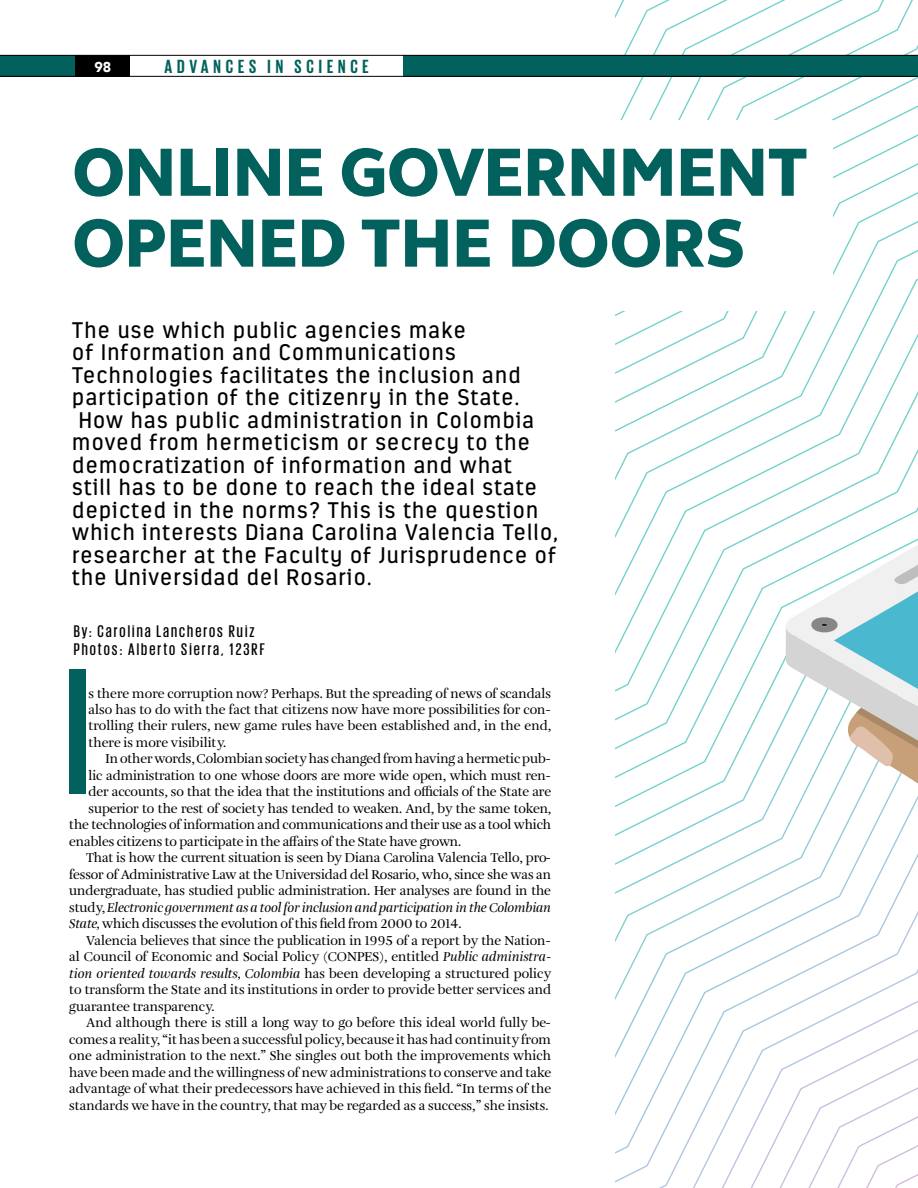
<style>
.page{position:relative;width:918px;height:1188px;background:#fff}
.page>*{position:absolute;margin:0;border:0;box-sizing:border-box;transform-origin:0 0}
.t1{font:500 183.9px "Giorgio Sans";color:#02615c}
.t2{font:800 70.05px/70.9px "FS Elliot Pro";color:#02615c;scale:.94 1}
.t3{font:22.5px/22.5px "Estandar";letter-spacing:.06em;color:#000}
.t4{font:700 19.5px "Giorgio Sans";letter-spacing:.25em;color:#02615c}
.t5{font:500 17.25px/18px "Giorgio Sans";letter-spacing:.12em;color:#000}
.t6{font:900 14.25px "Avenir";color:#fff}
.t7{font:13.5px/16.5px "Amalia Pro";letter-spacing:-.01em;color:#000;text-align:justify}
.t8{font:italic 13.5px "Amalia Pro";letter-spacing:-.01em;color:#000}
.s1{font-style:normal}
.s2{font-style:italic}
</style>
<div class="page">
<svg style="left:615px;top:0;width:303px;height:1188px"></svg>
<svg style="left:0;top:55px;width:918px;height:22px"></svg>
<div style="left:111px;top:120px;width:722px;height:190px;background:#fff"></div>
<svg style="left:786px;top:927px;width:132px;height:34px"></svg>
<svg style="left:784px;top:456px;width:134px;height:471px"></svg>
<svg style="left:810px;top:485px;width:108px;height:472px"></svg>
<svg style="left:917px;top:285px;width:1px;height:34px"></svg>
<p class="t6" style="left:95px;top:55px;width:18px">98</p>
<h3 class="t4" style="left:165px;top:57px;width:206px">ADVANCES IN SCIENCE</h3>
<h2 class="t2" style="left:73px;top:136px;width:783px">ONLINE GOVERNMENT<br>OPENED THE DOORS</h2>
<p class="t3" style="left:72px;top:319px;width:487px">The use which public agencies make<br>of Information and Communications Technologies facilitates the inclusion and participation of the citizenry in the State.<br>How has public administration in Colombia moved from hermeticism or secrecy to the democratization of information and what<br>still has to be done to reach the ideal state depicted in the norms? This is the question which interests Diana Carolina Valencia Tello, researcher at the Faculty of Jurisprudence of the Universidad del Rosario.</p>
<p class="t5" style="left:74px;top:622px;width:192px">By: Carolina Lancheros Ruiz<br>Photos: Alberto Sierra, 123RF</p>
<h1 class="t1" style="left:64px;top:641px;width:28px">I</h1>
<p class="t7" style="left:89px;top:685px;width:464px">s there more corruption now? Perhaps. But the spreading of news of scandals also has to do with the fact that citizens now have more possibilities for con&shy;trolling their rulers, new game rules have been established and, in the end, there is more visibility.</p>
<p class="t7" style="left:106px;top:751px;width:447px">In other words, Colombian society has changed from having a hermetic pub-</p>
<p class="t7" style="left:89px;top:768px;width:464px">lic administration to one whose doors are more wide open, which must ren-</p>
<p class="t7" style="left:89px;top:784px;width:464px">der accounts, so that the idea that the institutions and officials of the State are</p>
<p class="t7" style="left:89px;top:801px;width:464px">superior to the rest of society has tended to weaken. And, by the same token,</p>
<p class="t7" style="left:69px;top:817px;width:483px">the technologies of information and communications and their use as a tool which</p>
<p class="t7" style="left:69px;top:834px;width:393px">enables citizens to participate in the affairs of the State have grown.</p>
<p class="t7" style="left:86px;top:850px;width:466px">That is how the current situation is seen by Diana Carolina Valencia Tello, pro-</p>
<p class="t7" style="left:69px;top:867px;width:483px">fessor of Administrative Law at the Universidad del Rosario, who, since she was an</p>
<p class="t7" style="left:69px;top:883px;width:483px">undergraduate, has studied public administration. Her analyses are found in the</p>
<p class="t8" style="left:69px;top:899px;width:483px"><span class="s1">study,</span> Electronic government as a tool for inclusion and participation in the Colombian</p>
<p class="t7" style="left:69px;top:916px;width:394px"><span class="s2">State,</span> which discusses the evolution of this field from 2000 to 2014.</p>
<p class="t7" style="left:86px;top:933px;width:466px">Valencia believes that since the publication in 1995 of a report by the Nation-</p>
<p class="t7" style="left:69px;top:949px;width:483px">al Council of Economic and Social Policy (CONPES), entitled <span class="s2">Public administra-</span></p>
<p class="t8" style="left:69px;top:965px;width:483px">tion oriented towards results, Colombia <span class="s1">has been developing a structured policy</span></p>
<p class="t7" style="left:69px;top:982px;width:483px">to transform the State and its institutions in order to provide better services and</p>
<p class="t7" style="left:69px;top:999px;width:147px">guarantee transparency.</p>
<p class="t7" style="left:86px;top:1015px;width:466px">And although there is still a long way to go before this ideal world fully be-</p>
<p class="t7" style="left:69px;top:1032px;width:483px">comes a reality, “it has been a successful policy, because it has had continuity from</p>
<p class="t7" style="left:69px;top:1048px;width:483px">one administration to the next.” She singles out both the improvements which</p>
<p class="t7" style="left:69px;top:1065px;width:483px">have been made and the willingness of new administrations to conserve and take</p>
<p class="t7" style="left:69px;top:1081px;width:483px">advantage of what their predecessors have achieved in this field. “In terms of the</p>
<p class="t7" style="left:69px;top:1098px;width:481px">standards we have in the country, that may be regarded as a success,” she insists.</p>
</div>
